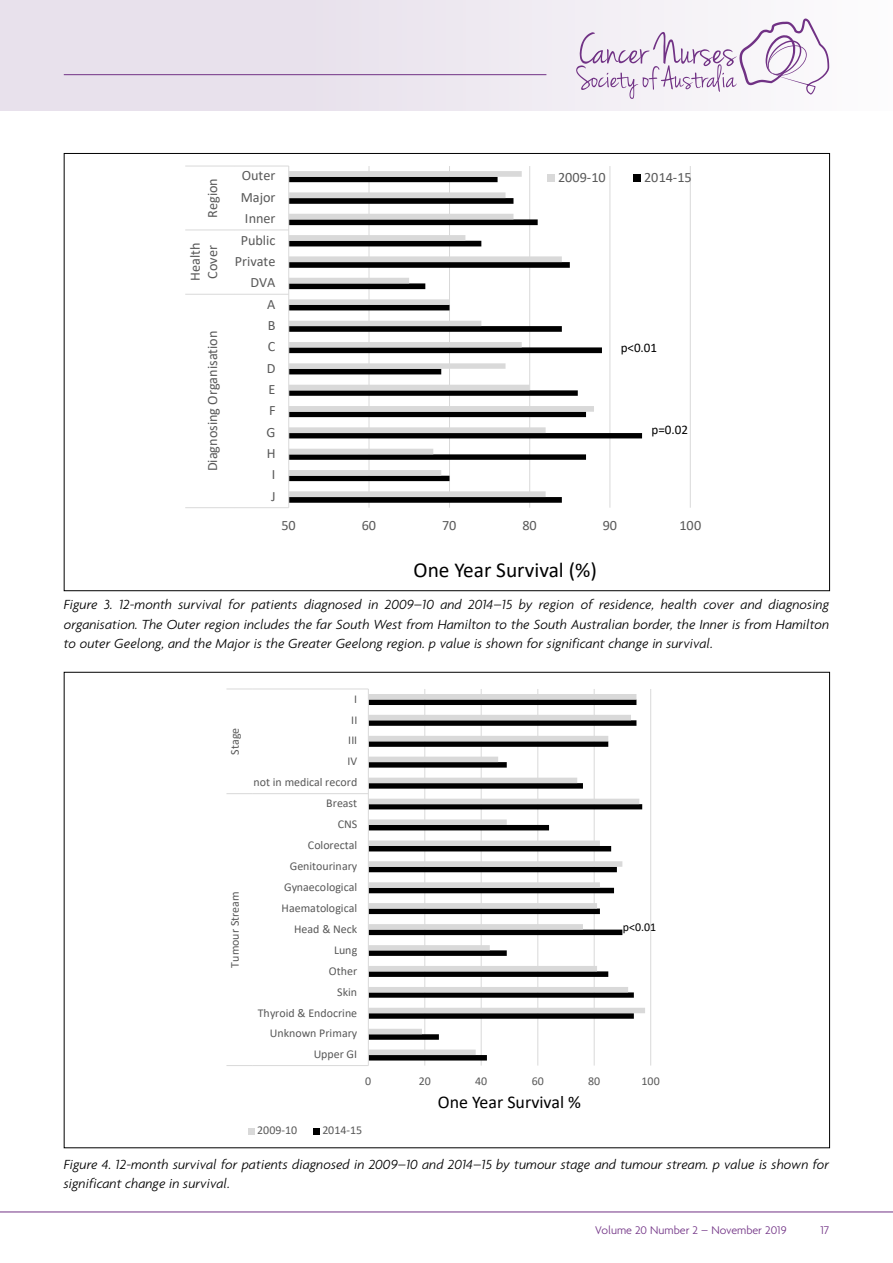
<style>
.page{position:relative;width:893px;height:1263px;background:#fff}
.page>*{position:absolute;margin:0;border:0;box-sizing:border-box;transform-origin:0 0}
.t1{font:21.3px "Calibri";color:#000}
.t2{font:17.85px "Calibri";color:#000}
.t3{font:italic 300 14.25px/19.5px "Agenda";color:#000;text-align:justify}
.t4{font:14.25px/17.4px "Calibri";color:#595959}
.t5{font:13.05px "Calibri";color:#000}
.t6{font:12px "Calibri";color:#595959}
.t7{font:300 12px "Agenda";color:#713285}
.t8{font:12px "Calibri";color:#000}
.t9{font:10.95px "Calibri";color:#000}
</style>
<div class="page">
<div style="left:0;top:0;width:893px;height:111px;background:linear-gradient(to right,#e3dbe8,#faf9fb)"></div>
<hr style="left:0;top:1211px;width:893px;height:1px;background:#713285">
<svg style="left:576px;top:19px;width:253px;height:80px"></svg>
<hr style="left:64px;top:74px;width:482px;height:1px;background:#713285">
<svg style="left:185px;top:165px;width:506px;height:343px"></svg>
<svg style="left:226px;top:688px;width:425px;height:447px"></svg>
<p class="t4" style="left:203px;top:218px;width:41px;rotate:-90deg">Region</p>
<p class="t4" style="left:186px;top:281px;width:40px;rotate:-90deg">Health<br>Cover</p>
<p class="t4" style="left:203px;top:471px;width:142px;rotate:-90deg">Diagnosing Organisation</p>
<p class="t4" style="left:242px;top:167px;width:35px">Outer</p>
<p class="t4" style="left:241px;top:188px;width:36px">Major</p>
<p class="t4" style="left:245px;top:210px;width:32px">Inner</p>
<p class="t4" style="left:241px;top:231px;width:36px">Public</p>
<p class="t4" style="left:235px;top:252px;width:42px">Private</p>
<p class="t4" style="left:250px;top:274px;width:27px">DVA</p>
<p class="t4" style="left:267px;top:295px;width:10px">A</p>
<p class="t4" style="left:268px;top:316px;width:9px">B</p>
<p class="t4" style="left:268px;top:338px;width:9px">C</p>
<p class="t4" style="left:267px;top:359px;width:10px">D</p>
<p class="t4" style="left:269px;top:380px;width:8px">E</p>
<p class="t4" style="left:269px;top:402px;width:8px">F</p>
<p class="t4" style="left:267px;top:423px;width:10px">G</p>
<p class="t4" style="left:267px;top:444px;width:10px">H</p>
<p class="t4" style="left:272px;top:466px;width:5px">I</p>
<p class="t4" style="left:271px;top:487px;width:6px">J</p>
<p class="t4" style="left:558px;top:168px;width:49px">2009-10</p>
<p class="t4" style="left:644px;top:168px;width:49px">2014-15</p>
<p class="t5" style="left:621px;top:339px;width:38px">p&lt;0.01</p>
<p class="t5" style="left:652px;top:421px;width:38px">p=0.02</p>
<p class="t4" style="left:282px;top:516px;width:16px">50</p>
<p class="t4" style="left:362px;top:516px;width:16px">60</p>
<p class="t4" style="left:442px;top:516px;width:16px">70</p>
<p class="t4" style="left:522px;top:516px;width:16px">80</p>
<p class="t4" style="left:603px;top:516px;width:16px">90</p>
<p class="t4" style="left:679px;top:516px;width:23px">100</p>
<h1 class="t1" style="left:414px;top:555px;width:185px">One Year Survival (%)</h1>
<p class="t3" style="left:64px;top:595px;width:767px">Figure 3. 12-month survival for patients diagnosed in 2009–10 and 2014–15 by region of residence, health cover and diagnosing organisation. The Outer region includes the far South West from Hamilton to the South Australian border, the Inner is from Hamilton to outer Geelong, and the Major is the Greater Geelong region. p value is shown for significant change in survival.</p>
<p class="t5" style="left:179px;top:619px;width:266px">p value displayed for significant change in survival</p>
<p class="t9" style="left:232px;top:640px;width:430px">Figure 4: 12 month survival for patients diagnosed in 2009-10 and 2014-15 by tumour stage and</p>
<p class="t6" style="left:354px;top:690px;width:5px">I</p>
<p class="t6" style="left:226px;top:755px;width:28px;rotate:-90deg">Stage</p>
<p class="t6" style="left:226px;top:967px;width:77px;rotate:-90deg">Tumour Stream</p>
<p class="t6" style="left:351px;top:711px;width:8px">II</p>
<p class="t6" style="left:348px;top:732px;width:10px">III</p>
<p class="t6" style="left:347px;top:753px;width:11px">IV</p>
<p class="t6" style="left:254px;top:774px;width:105px">not in medical record</p>
<p class="t6" style="left:326px;top:795px;width:32px">Breast</p>
<p class="t6" style="left:338px;top:816px;width:21px">CNS</p>
<p class="t6" style="left:308px;top:837px;width:51px">Colorectal</p>
<p class="t6" style="left:290px;top:858px;width:69px">Genitourinary</p>
<p class="t6" style="left:284px;top:878px;width:75px">Gynaecological</p>
<p class="t6" style="left:282px;top:899px;width:77px">Haematological</p>
<p class="t6" style="left:294px;top:920px;width:65px">Head &amp; Neck</p>
<p class="t6" style="left:334px;top:941px;width:25px">Lung</p>
<p class="t6" style="left:329px;top:962px;width:30px">Other</p>
<p class="t6" style="left:337px;top:983px;width:21px">Skin</p>
<p class="t6" style="left:258px;top:1004px;width:101px">Thyroid &amp; Endocrine</p>
<p class="t6" style="left:270px;top:1025px;width:89px">Unknown Primary</p>
<p class="t6" style="left:314px;top:1046px;width:45px">Upper GI</p>
<p class="t8" style="left:623px;top:918px;width:35px">p&lt;0.01</p>
<p class="t6" style="left:365px;top:1072px;width:8px">0</p>
<p class="t6" style="left:419px;top:1072px;width:14px">20</p>
<p class="t6" style="left:475px;top:1072px;width:14px">40</p>
<p class="t6" style="left:532px;top:1072px;width:14px">60</p>
<p class="t6" style="left:588px;top:1072px;width:14px">80</p>
<p class="t6" style="left:642px;top:1072px;width:20px">100</p>
<p class="t2" style="left:438px;top:1089px;width:145px">One Year Survival %</p>
<p class="t6" style="left:257px;top:1122px;width:41px">2009-10</p>
<p class="t6" style="left:322px;top:1122px;width:41px">2014-15</p>
<p class="t3" style="left:64px;top:1154px;width:767px">Figure 4. 12-month survival for patients diagnosed in 2009–10 and 2014–15 by tumour stage and tumour stream. p value is shown for significant change in survival.</p>
<p class="t9" style="left:221px;top:1159px;width:223px">p value displayed for significant change in survival</p>
<p class="t7" style="left:595px;top:1223px;width:193px">Volume 20 Number 2 – November 2019</p>
<p class="t7" style="left:820px;top:1223px;width:10px">17</p>
</div>
